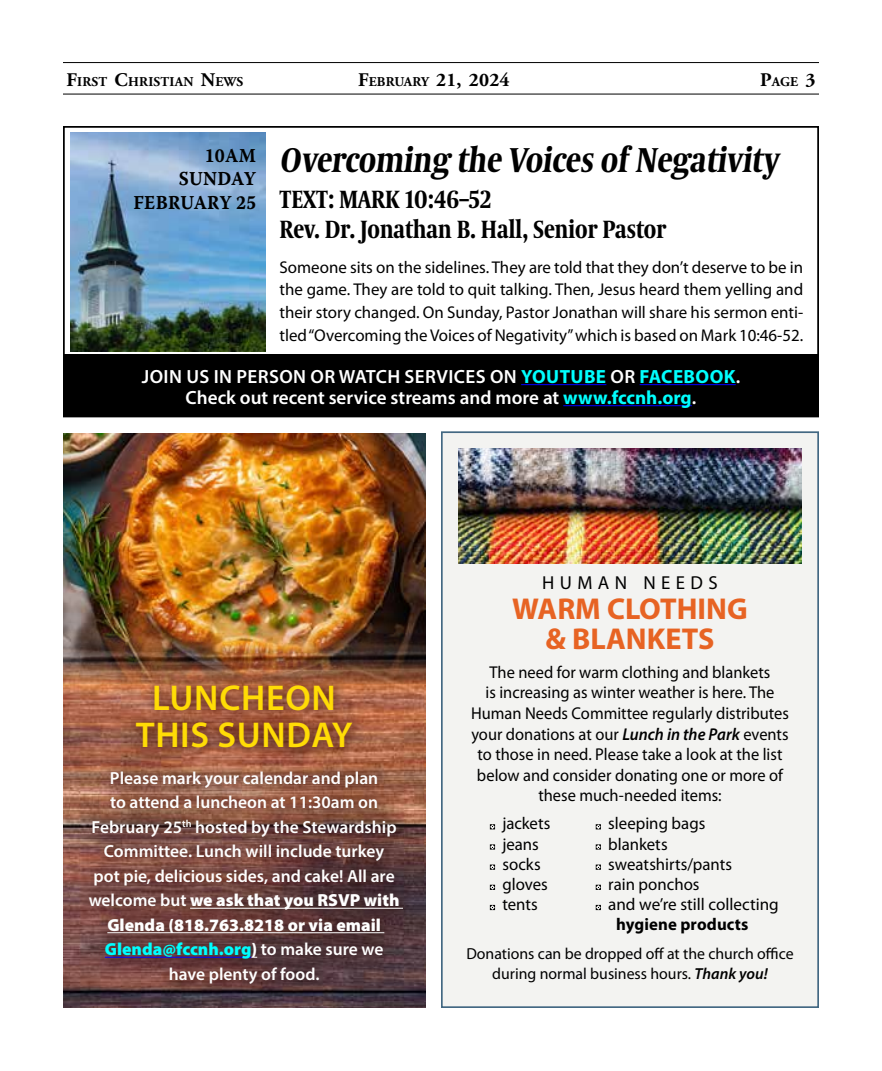
<style>
.page{position:relative;width:882px;height:1071px;background:#fff}
.page>*{position:absolute;margin:0;border:0;box-sizing:border-box;transform-origin:0 0}
.t1{font:600 36.05px/37.6px "Myriad Pro";letter-spacing:.02em;color:#ffdc06;text-align:center}
.t2{font:700 34.3px "Coranto 2 Headline";color:#000;scale:.92 1}
.t3{font:700 30.28px/29.9px "Myriad Pro";color:#e76323;text-align:center}
.t4{font:700 24.85px/29.4px "Coranto 2 Headline";color:#000;scale:.92 1}
.t5{font:19.6px/24px "Warnock Pro Bold Capt";letter-spacing:.01em;color:#000;text-align:right;scale:.91 1}
.t6{font:700 19.25px "Adobe Garamond Pro";letter-spacing:.01em;color:#000}
.t7{font:600 19.07px/21px "Myriad Pro";color:#fff;text-align:center}
.t8{font:18.9px "Myriad Pro";letter-spacing:.285em;color:#000}
.t9{font:600 17.5px/24.5px "Myriad Pro";color:#fff;text-align:center}
.t10{font:17.15px/22.8px "Myriad Pro";color:#000;text-align:justify}
.t11{font:17.15px/20.5px "Myriad Pro";color:#000;text-align:center;scale:.96 1}
.t12{font:700 17.15px "Myriad Pro";letter-spacing:.005em;color:#000}
.t13{font:15.92px/20.1px "Myriad Pro";color:#000;text-align:center}
.t14{font:700 13.47px "Adobe Garamond Pro";letter-spacing:.015em;color:#000}
.s1{font-size:19.25px}
.s2{font-size:13.47px}
.s3{font-weight:700;color:#0ff}
.s4{font-weight:900}
.s5{font-weight:900;color:#0ff}
.s6{font-weight:600;font-style:italic}
</style>
<div class="page">
<hr style="left:63px;top:62px;width:756px;height:1px;background:#000">
<hr style="left:63px;top:94px;width:756px;height:1px;background:#000">
<img style="left:70px;top:132px;width:195px;height:220px">
<div style="left:63px;top:354px;width:756px;height:63px;background:#000"></div>
<hr style="left:521px;top:384px;width:85px;height:1px;background:#00f">
<hr style="left:640px;top:384px;width:96px;height:1px;background:#00f">
<hr style="left:563px;top:405px;width:129px;height:1px;background:#00f">
<img style="left:63px;top:542px;width:362px;height:466px">
<img style="left:64px;top:433px;width:361px;height:251px">
<div style="left:74px;top:756px;width:346px;height:245px;background:#361312;opacity:.75"></div>
<hr style="left:190px;top:908px;width:213px;height:1px;background:#fff">
<hr style="left:107px;top:932px;width:277px;height:1px;background:#fff">
<hr style="left:105px;top:957px;width:146px;height:1px;background:#00f">
<div style="left:124px;top:672px;width:242px;height:90px;background:#4a1405;opacity:.5"></div>
<div style="left:441px;top:431px;width:378px;height:577px;background:#f3f3f1"></div>
<div style="left:441px;top:431px;width:378px;height:577px;border:2px solid #436883"></div>
<img style="left:458px;top:449px;width:344px;height:114px">
<svg style="left:490px;top:824px;width:5px;height:5px"></svg>
<svg style="left:596px;top:824px;width:5px;height:5px"></svg>
<svg style="left:490px;top:844px;width:5px;height:6px"></svg>
<svg style="left:596px;top:844px;width:5px;height:6px"></svg>
<svg style="left:490px;top:865px;width:5px;height:5px"></svg>
<svg style="left:596px;top:865px;width:5px;height:5px"></svg>
<svg style="left:490px;top:885px;width:5px;height:5px"></svg>
<svg style="left:596px;top:885px;width:5px;height:5px"></svg>
<svg style="left:490px;top:905px;width:5px;height:5px"></svg>
<svg style="left:596px;top:905px;width:5px;height:5px"></svg>
<p class="t14" style="left:66px;top:73px;width:179px"><span class="s1">F</span>IRST <span class="s1">C</span>HRISTIAN <span class="s1">N</span>EWS</p>
<p class="t6" style="left:358px;top:68px;width:153px">F<span class="s2">EBRUARY</span> 21, 2024</p>
<p class="t14" style="left:760px;top:73px;width:57px"><span class="s1">P</span>AGE <span class="s1">3</span></p>
<p class="t5" style="left:133px;top:143px;width:136px">10AM<br>SUNDAY<br>FEBRUARY 25</p>
<h2 class="t2" style="left:279px;top:133px;width:544px">Overcoming the Voices of Negativity</h2>
<h3 class="t4" style="left:279px;top:184px;width:422px">TEXT: MARK 10:46–52<br>Rev. Dr. Jonathan B. Hall, Senior Pastor</h3>
<p class="t10" style="left:279px;top:255px;width:525px">Someone sits on the sidelines. They are told that they don’t deserve to be in the game. They are told to quit talking. Then, Jesus heard them yelling and their story changed. On Sunday, Pastor Jonathan will share his sermon enti&shy;tled “Overcoming the Voices of Negativity” which is based on Mark 10:46-52.</p>
<p class="t7" style="left:142px;top:365px;width:600px">JOIN US IN PERSON OR WATCH SERVICES ON <span class="s3">YOUTUBE</span> OR <span class="s3">FACEBOOK</span>.<br>Check out recent service streams and more at <span class="s3">www.fccnh.org</span>.</p>
<h1 class="t1" style="left:136px;top:678px;width:218px">LUNCHEON<br>THIS SUNDAY</h1>
<p class="t9" style="left:89px;top:765px;width:312px">Please mark your calendar and plan<br>to attend a luncheon at 11:30am on February 25<sup>th</sup> hosted by the Stewardship Committee. Lunch will include turkey pot pie, delicious sides, and cake! All are welcome but <span class="s4">we ask that you RSVP with Glenda (818.763.8218 or via email </span><span class="s5">Glenda@fccnh.org</span><span class="s4">)</span> to make sure we have plenty of food.</p>
<p class="t8" style="left:542px;top:571px;width:177px">HUMAN NEEDS</p>
<h3 class="t3" style="left:512px;top:593px;width:237px">WARM CLOTHING &amp; BLANKETS</h3>
<p class="t11" style="left:471px;top:662px;width:333px">The need for warm clothing and blankets<br>is increasing as winter weather is here. The Human Needs Committee regularly distributes your donations at our <span class="s6">Lunch in the Park</span> events to those in need. Please take a look at the list below and consider donating one or more of these much-needed items:</p>
<p class="t10" style="left:502px;top:812px;width:50px">jackets</p>
<p class="t10" style="left:608px;top:812px;width:99px">sleeping bags</p>
<p class="t10" style="left:502px;top:832px;width:38px">jeans</p>
<p class="t10" style="left:608px;top:832px;width:61px">blankets</p>
<p class="t10" style="left:502px;top:852px;width:40px">socks</p>
<p class="t10" style="left:608px;top:852px;width:126px">sweatshirts/pants</p>
<p class="t10" style="left:502px;top:873px;width:47px">gloves</p>
<p class="t10" style="left:608px;top:873px;width:93px">rain ponchos</p>
<p class="t10" style="left:502px;top:893px;width:37px">tents</p>
<p class="t10" style="left:608px;top:893px;width:172px">and we’re still collecting</p>
<p class="t12" style="left:616px;top:913px;width:134px">hygiene products</p>
<p class="t13" style="left:466px;top:943px;width:329px">Donations can be dropped off at the church office during normal business hours. <span class="s6">Thank you!</span></p>
</div>
